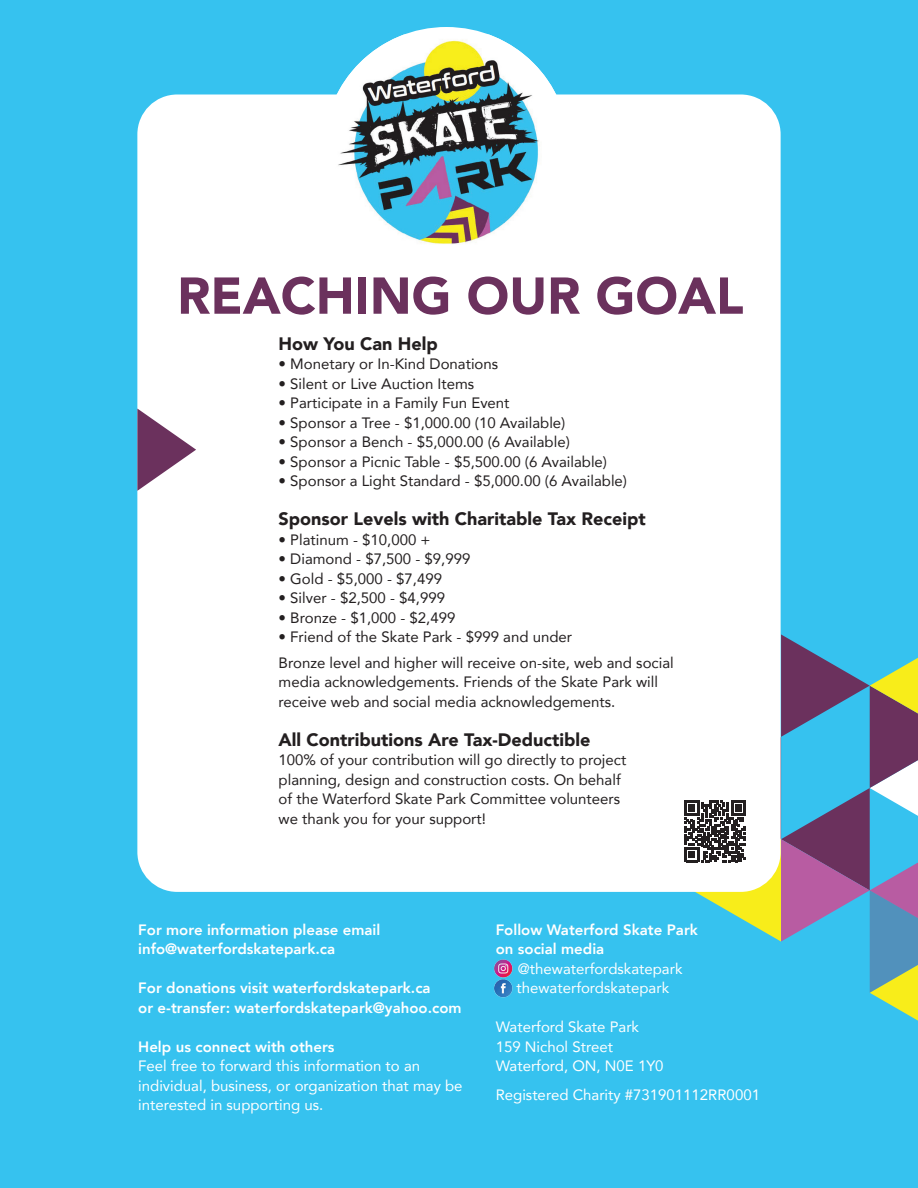
<style>
.page{position:relative;width:918px;height:1188px;background:#36c2ef}
.page>*{position:absolute;margin:0;border:0;box-sizing:border-box;transform-origin:0 0}
.t1{font:900 51.3px "Avenir";color:#6b315d}
.t2{font:900 18px "Avenir";color:#231f20}
.t3{font:15px/19.5px "Avenir";color:#231f20}
.t4{font:15px/19.5px "Avenir";color:#fff}
.t5{font:800 15px/19.5px "Avenir";color:#fff}
.s1{font-weight:800}
</style>
<div class="page">
<div style="left:137px;top:94px;width:644px;height:798px;background:#fff;border-radius:40px"></div>
<div style="left:324px;top:27px;width:245px;height:243px;background:#fff;border-radius:50%"></div>
<img style="left:327px;top:35px;width:237px;height:209px">
<svg style="left:137px;top:409px;width:59px;height:82px"></svg>
<img style="left:494px;top:959px;width:19px;height:39px">
<svg style="left:515px;top:634px;width:403px;height:387px"></svg>
<p class="t1" style="left:177px;top:252px;width:568px">REACHING OUR GOAL</p>
<p class="t2" style="left:279px;top:328px;width:161px">How You Can Help</p>
<p class="t3" style="left:279px;top:354px;width:221px">• Monetary or In-Kind Donations</p>
<p class="t3" style="left:279px;top:373px;width:197px">• Silent or Live Auction Items</p>
<p class="t3" style="left:279px;top:393px;width:232px">• Participate in a Family Fun Event</p>
<p class="t3" style="left:279px;top:412px;width:288px">• Sponsor a Tree - $1,000.00 (10 Available)</p>
<p class="t3" style="left:279px;top:432px;width:293px">• Sponsor a Bench - $5,000.00 (6 Available)</p>
<p class="t3" style="left:279px;top:451px;width:330px">• Sponsor a Picnic Table - $5,500.00 (6 Available)</p>
<p class="t3" style="left:279px;top:471px;width:350px">• Sponsor a Light Standard - $5,000.00 (6 Available)</p>
<p class="t2" style="left:279px;top:504px;width:369px">Sponsor Levels with Charitable Tax Receipt</p>
<p class="t3" style="left:279px;top:529px;width:154px">• Platinum - $10,000 +</p>
<p class="t3" style="left:279px;top:549px;width:193px">• Diamond - $7,500 - $9,999</p>
<p class="t3" style="left:279px;top:568px;width:165px">• Gold - $5,000 - $7,499</p>
<p class="t3" style="left:279px;top:588px;width:168px">• Silver - $2,500 - $4,999</p>
<p class="t3" style="left:279px;top:607px;width:178px">• Bronze - $1,000 - $2,499</p>
<p class="t3" style="left:279px;top:627px;width:295px">• Friend of the Skate Park - $999 and under</p>
<p class="t3" style="left:279px;top:652px;width:397px">Bronze level and higher will receive on-site, web and social media acknowledgements. Friends of the Skate Park will receive web and social media acknowledgements.</p>
<p class="t2" style="left:279px;top:724px;width:313px">All Contributions Are Tax-Deductible</p>
<p class="t3" style="left:279px;top:750px;width:349px">100% of your contribution will go directly to project planning, design and construction costs. On behalf of the Waterford Skate Park Committee volunteers we thank you for your support!</p>
<p class="t5" style="left:138px;top:920px;width:244px">For more information please email info@waterfordskatepark.ca</p>
<p class="t5" style="left:138px;top:978px;width:325px">For donations visit waterfordskatepark.ca<br>or e-transfer: waterfordskatepark@yahoo.com</p>
<p class="t4" style="left:138px;top:1036px;width:326px"><span class="s1">Help us connect with others<br></span>Feel free to forward this information to an individual, business, or organization that may be interested in supporting us.</p>
<p class="t5" style="left:496px;top:920px;width:204px">Follow Waterford Skate Park</p>
<p class="t5" style="left:496px;top:939px;width:110px">on social media</p>
<p class="t4" style="left:518px;top:958px;width:166px">@thewaterfordskatepark</p>
<p class="t4" style="left:517px;top:978px;width:154px">thewaterfordskatepark</p>
<p class="t4" style="left:496px;top:1017px;width:169px">Waterford Skate Park<br>159 Nichol Street<br>Waterford, ON, N0E 1Y0</p>
<p class="t4" style="left:496px;top:1084px;width:266px">Registered Charity #731901112RR0001</p>
</div>
